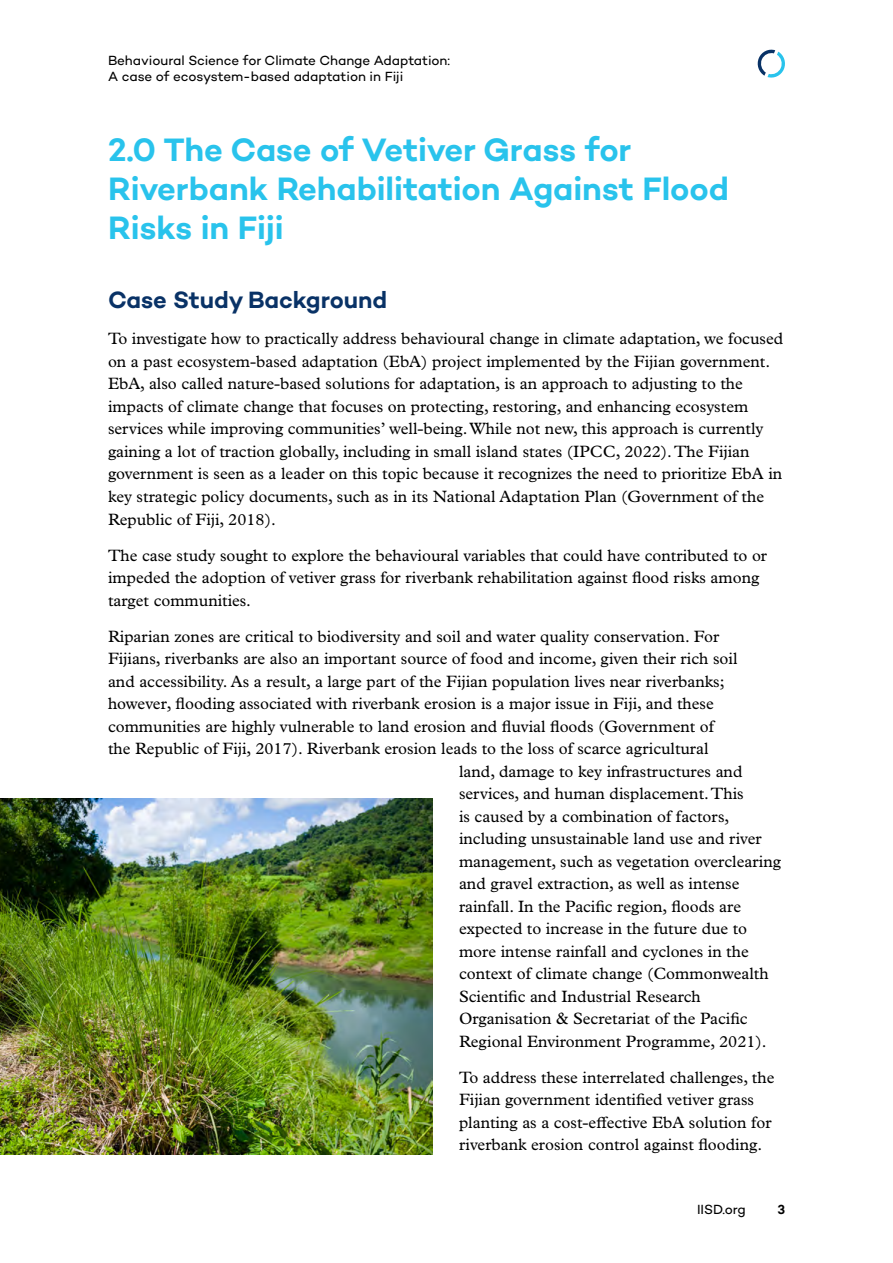
<style>
.page{position:relative;width:893px;height:1263px;background:#fff}
.page>*{position:absolute;margin:0;border:0;box-sizing:border-box;transform-origin:0 0}
.t1{font:600 33px/39px "Campton";letter-spacing:-.005em;color:#29c3ec}
.t2{font:600 24px "Campton";letter-spacing:-.005em;color:#093266}
.t3{font:16.5px/22.5px "Plantin MT Pro";color:#000}
.t4{font:13.5px/16.5px "Campton";letter-spacing:-.005em;color:#000}
.t5{font:600 13.5px "Campton";color:#000}
</style>
<div class="page">
<svg style="left:757px;top:49px;width:28px;height:29px"></svg>
<img style="left:0;top:798px;width:432px;height:357px">
<p class="t4" style="left:108px;top:52px;width:344px">Behavioural Science for Climate Change Adaptation:<br>A case of ecosystem-based adaptation in Fiji</p>
<h1 class="t1" style="left:108px;top:130px;width:622px">2.0 The Case of Vetiver Grass for<br>Riverbank Rehabilitation Against Flood<br>Risks in Fiji</h1>
<h2 class="t2" style="left:108px;top:285px;width:281px">Case Study Background</h2>
<p class="t3" style="left:108px;top:328px;width:677px">To investigate how to practically address behavioural change in climate adaptation, we focused on a past ecosystem-based adaptation (EbA) project implemented by the Fijian government.<br>EbA, also called nature-based solutions for adaptation, is an approach to adjusting to the impacts of climate change that focuses on protecting, restoring, and enhancing ecosystem services while improving communities’ well-being. While not new, this approach is currently gaining a lot of traction globally, including in small island states (IPCC, 2022). The Fijian government is seen as a leader on this topic because it recognizes the need to prioritize EbA in key strategic policy documents, such as in its National Adaptation Plan (Government of the Republic of Fiji, 2018).</p>
<p class="t3" style="left:108px;top:544px;width:661px">The case study sought to explore the behavioural variables that could have contributed to or impeded the adoption of vetiver grass for riverbank rehabilitation against flood risks among target communities.</p>
<p class="t3" style="left:108px;top:625px;width:613px">Riparian zones are critical to biodiversity and soil and water quality conservation. For</p>
<p class="t3" style="left:108px;top:647px;width:631px">Fijians, riverbanks are also an important source of food and income, given their rich soil</p>
<p class="t3" style="left:108px;top:670px;width:618px">and accessibility. As a result, a large part of the Fijian population lives near riverbanks;</p>
<p class="t3" style="left:108px;top:692px;width:607px">however, flooding associated with riverbank erosion is a major issue in Fiji, and these</p>
<p class="t3" style="left:108px;top:715px;width:607px">communities are highly vulnerable to land erosion and fluvial floods (Government of</p>
<p class="t3" style="left:108px;top:737px;width:602px">the Republic of Fiji, 2017). Riverbank erosion leads to the loss of scarce agricultural</p>
<p class="t3" style="left:459px;top:760px;width:285px">land, damage to key infrastructures and</p>
<p class="t3" style="left:459px;top:782px;width:286px">services, and human displacement. This</p>
<p class="t3" style="left:459px;top:805px;width:272px">is caused by a combination of factors,</p>
<p class="t3" style="left:459px;top:827px;width:304px">including unsustainable land use and river</p>
<p class="t3" style="left:459px;top:850px;width:323px">management, such as vegetation overclearing</p>
<p class="t3" style="left:459px;top:872px;width:282px">and gravel extraction, as well as intense</p>
<p class="t3" style="left:459px;top:895px;width:284px">rainfall. In the Pacific region, floods are</p>
<p class="t3" style="left:459px;top:917px;width:290px">expected to increase in the future due to</p>
<p class="t3" style="left:459px;top:940px;width:291px">more intense rainfall and cyclones in the</p>
<p class="t3" style="left:459px;top:962px;width:311px">context of climate change (Commonwealth</p>
<p class="t3" style="left:459px;top:985px;width:243px">Scientific and Industrial Research</p>
<p class="t3" style="left:459px;top:1007px;width:290px">Organisation &amp; Secretariat of the Pacific</p>
<p class="t3" style="left:459px;top:1030px;width:309px">Regional Environment Programme, 2021).</p>
<p class="t3" style="left:459px;top:1066px;width:317px">To address these interrelated challenges, the Fijian government identified vetiver grass planting as a cost-effective EbA solution for riverbank erosion control against flooding.</p>
<p class="t4" style="left:697px;top:1201px;width:50px">IISD.org</p>
<p class="t5" style="left:777px;top:1201px;width:9px">3</p>
</div>
